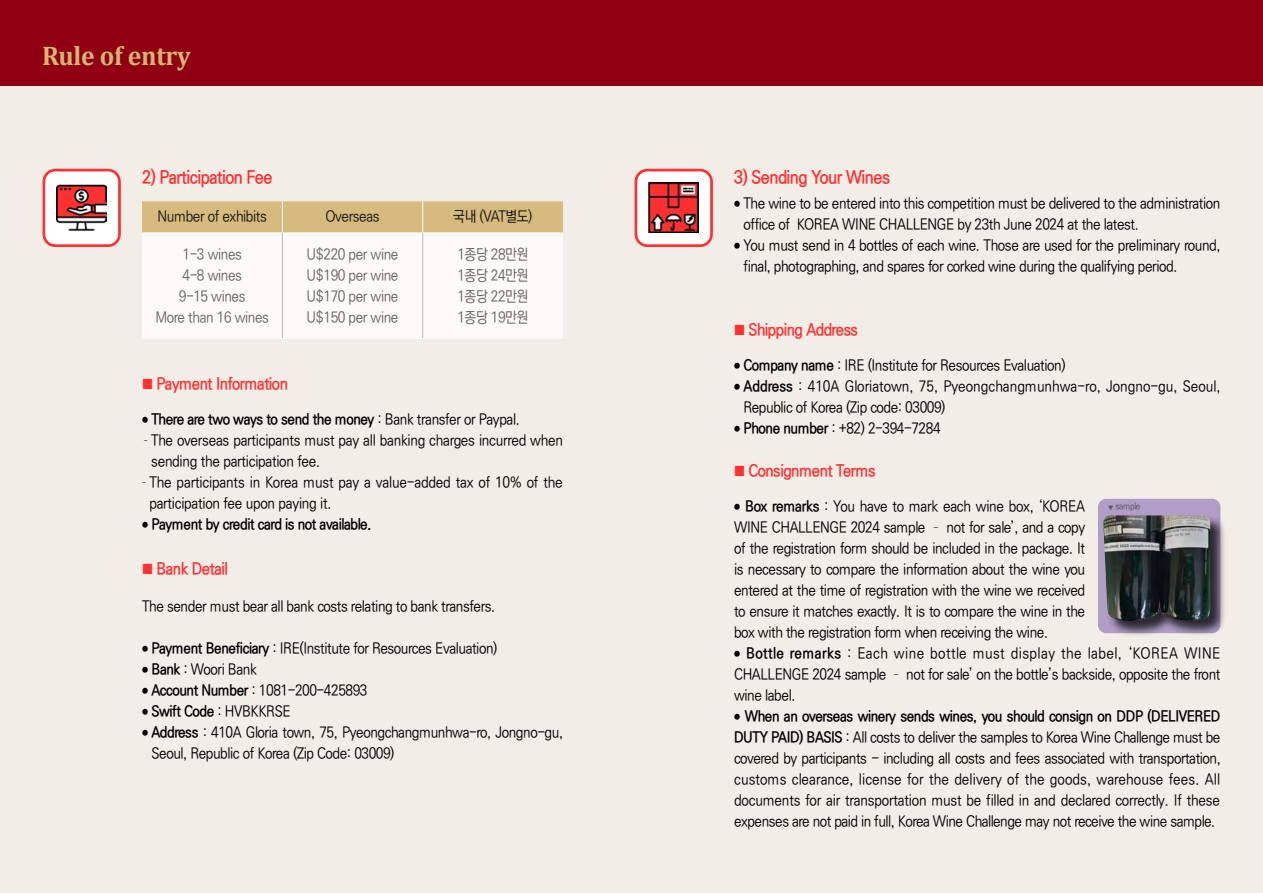
<style>
.page{position:relative;width:1263px;height:893px;background:#f3ede7}
.page>*{position:absolute;margin:0;border:0;box-sizing:border-box;transform-origin:0 0}
.t1{font:700 27px "Cambria";letter-spacing:-.01em;color:#d4b571;scale:.95 1}
.t2{font:18px "Ko Pub Dotum PB";letter-spacing:-.03em;color:#ff3131;scale:.9 1}
.t3{font:16.5px "Ko Pub Dotum PB";letter-spacing:-.03em;color:#ff3131;scale:.9 1}
.t4{font:15px/21px "Ko Pub Dotum PM";letter-spacing:-.03em;color:#000;scale:.9 1}
.t5{font:15px "Ko Pub Dotum PB";letter-spacing:-.03em;color:#000;scale:.9 1}
.t6{font:15px/21px "Ko Pub Dotum PM";letter-spacing:-.03em;color:#595757;text-align:justify;scale:.9 1}
.t7{font:15px/21px "Ko Pub Dotum PM";color:#000;scale:.9 1}
.t8{font:9px "Ko Pub Dotum PM";letter-spacing:-.03em;color:#595757;scale:.9 1}
.s1{font-size:13.5px}
.s2{font-size:7.5px}
.s3{font-family:"Ko Pub Dotum PM"}
.s4{font-family:"Ko Pub Dotum PB";font-size:7.5px}
.s5{font-family:"Ko Pub Dotum PB"}
.s6{font-family:"Adobe Myungjo Std";font-weight:500}
.s7{font-size:6.45px}
</style>
<div class="page">
<div style="left:0;top:0;width:1263px;height:85px;background:#910012"></div>
<div style="left:1098px;top:499px;width:122px;height:134px;background:#b19dc5;border-radius:8px"></div>
<div style="left:1104px;top:516px;width:123px;height:122px;background:#000;opacity:.75"></div>
<img style="left:1103px;top:515px;width:107px;height:108px">
<div style="left:44px;top:170px;width:75px;height:76px;background:#fff;border-radius:11px"></div>
<div style="left:43px;top:169px;width:78px;height:78px;border:3px solid #ff3131;border-radius:11px"></div>
<img style="left:57px;top:184px;width:50px;height:47px">
<div style="left:636px;top:170px;width:75px;height:76px;background:#fff;border-radius:11px"></div>
<div style="left:635px;top:169px;width:78px;height:78px;border:3px solid #ff3131;border-radius:11px"></div>
<img style="left:649px;top:183px;width:50px;height:50px">
<svg style="left:142px;top:201px;width:421px;height:137px;background:#f2ebdc"></svg>
<hr style="left:282px;top:233px;width:1px;height:105px;background:#b5b6b6">
<hr style="left:422px;top:233px;width:1px;height:105px;background:#b5b6b6">
<hr style="left:142px;top:338px;width:140px;height:1px;background:#fff">
<hr style="left:282px;top:338px;width:141px;height:1px;background:#fff">
<hr style="left:423px;top:338px;width:140px;height:1px;background:#fff">
<hr style="left:282px;top:201px;width:1px;height:32px;background:#fff">
<hr style="left:422px;top:201px;width:1px;height:32px;background:#fff">
<h1 class="t1" style="left:42px;top:37px;width:158px">Rule of entry</h1>
<p class="t2" style="left:142px;top:168px;width:146px">2) Participation Fee</p>
<p class="t4" style="left:158px;top:207px;width:123px">Number of exhibits</p>
<p class="t4" style="left:325px;top:207px;width:62px">Overseas</p>
<p class="t4" style="left:453px;top:207px;width:89px">국내 (VAT별도)</p>
<p class="t6" style="left:155px;top:244px;width:128px;text-align:center">1-3 wines<br>4-8 wines<br>9-15 wines<br>More than 16 wines</p>
<p class="t6" style="left:307px;top:244px;width:104px">U$220 per wine U$190 per wine U$170 per wine U$150 per wine</p>
<p class="t6" style="left:457px;top:244px;width:80px">1종당 28만원 1종당 24만원 1종당 22만원 1종당 19만원</p>
<p class="t3" style="left:142px;top:376px;width:164px"><span class="s1">■</span> Payment Information</p>
<p class="t5" style="left:142px;top:412px;width:421px"><span class="s2">●</span> There are two ways to send the money <span class="s3">: Bank transfer or Paypal.</span></p>
<p class="t4" style="left:151px;top:430px;width:459px;text-indent:-7px"><span class="s2">-</span> The overseas participants must pay all banking charges incurred when sending the participation fee.</p>
<p class="t4" style="left:149px;top:472px;width:461px;text-indent:-7px"><span class="s2">-</span> The participants in Korea must pay a value-added tax of 10% of the participation fee upon paying it.</p>
<p class="t5" style="left:142px;top:517px;width:256px"><span class="s2">●</span> Payment by credit card is not available.</p>
<p class="t3" style="left:142px;top:561px;width:97px"><span class="s1">■</span> Bank Detail</p>
<p class="t4" style="left:142px;top:597px;width:394px">The sender must bear all bank costs relating to bank transfers.</p>
<p class="t4" style="left:142px;top:639px;width:396px"><span class="s4">●</span> <span class="s5">Payment Beneficiary</span> : IRE(Institute for Resources Evaluation)</p>
<p class="t4" style="left:142px;top:660px;width:129px"><span class="s4">●</span> <span class="s5">Bank</span> : Woori Bank</p>
<p class="t4" style="left:142px;top:681px;width:252px"><span class="s4">●</span> <span class="s5">Account Number</span> : 1081-200-425893</p>
<p class="t5" style="left:142px;top:704px;width:167px"><span class="s2">●</span> Swift Code <span class="s3">: HVBKKRSE</span></p>
<p class="t4" style="left:151px;top:723px;width:459px;text-indent:-9px"><span class="s4">●</span> <span class="s5">Address</span> : 410A Gloria town, 75, Pyeongchangmunhwa-ro, Jongno-gu,<br>Seoul, Republic of Korea (Zip Code: 03009)</p>
<p class="t2" style="left:734px;top:168px;width:175px">3) Sending Your Wines</p>
<p class="t4" style="left:743px;top:193px;width:531px;text-indent:-9px"><span class="s2">●</span> The wine to be entered into this competition must be delivered to the administration office of KOREA WINE CHALLENGE by 23th June 2024 at the latest.</p>
<p class="t4" style="left:743px;top:235px;width:531px;text-indent:-9px"><span class="s2">●</span> You must send in 4 bottles of each wine. Those are used for the preliminary round, final, photographing, and spares for corked wine during the qualifying period.</p>
<p class="t3" style="left:734px;top:322px;width:139px"><span class="s1">■</span> Shipping Address</p>
<p class="t4" style="left:734px;top:355px;width:370px"><span class="s4">●</span> <span class="s5">Company name</span> : IRE (Institute for Resources Evaluation)</p>
<p class="t7" style="left:743px;top:376px;width:532px;text-indent:-9px"><span class="s4">●</span> <span class="s5">Address</span> : 410A Gloriatown, 75, Pyeongchangmunhwa-ro, Jongno-gu, Seoul,<br>Republic of Korea (Zip code: 03009)</p>
<p class="t4" style="left:734px;top:418px;width:231px"><span class="s4">●</span> <span class="s5">Phone number</span> : +82) 2-394-7284</p>
<p class="t3" style="left:734px;top:463px;width:159px"><span class="s1">■</span> Consignment Terms</p>
<p class="t4" style="left:734px;top:496px;width:392px;text-align:justify"><span class="s4">●</span> <span class="s5">Box remarks</span> : You have to mark each wine box, ‘KOREA WINE CHALLENGE 2024 sample <span class="s6">–</span> not for sale’, and a copy of the registration form should be included in the package. It is necessary to compare the information about the wine you entered at the time of registration with the wine we received to ensure it matches exactly. It is to compare the wine in the box with the registration form when receiving the wine.</p>
<p class="t4" style="left:734px;top:643px;width:542px;text-align:justify"><span class="s4">●</span> <span class="s5">Bottle remarks</span> : Each wine bottle must display the label, ‘KOREA WINE CHALLENGE 2024 sample <span class="s6">–</span> not for sale’ on the bottle’s backside, opposite the front wine label.</p>
<p class="t5" style="left:734px;top:709px;width:542px"><span class="s2">●</span> When an overseas winery sends wines, you should consign on DDP (DELIVERED</p>
<p class="t4" style="left:734px;top:727px;width:542px;text-align:justify"><span class="s5">DUTY PAID) BASIS</span> : All costs to deliver the samples to Korea Wine Challenge must be covered by participants - including all costs and fees associated with transportation, customs clearance, license for the delivery of the goods, warehouse fees. All documents for air transportation must be filled in and declared correctly. If these expenses are not paid in full, Korea Wine Challenge may not receive the wine sample.</p>
<p class="t8" style="left:1108px;top:502px;width:37px"><span class="s7">▼</span> sample</p>
</div>
